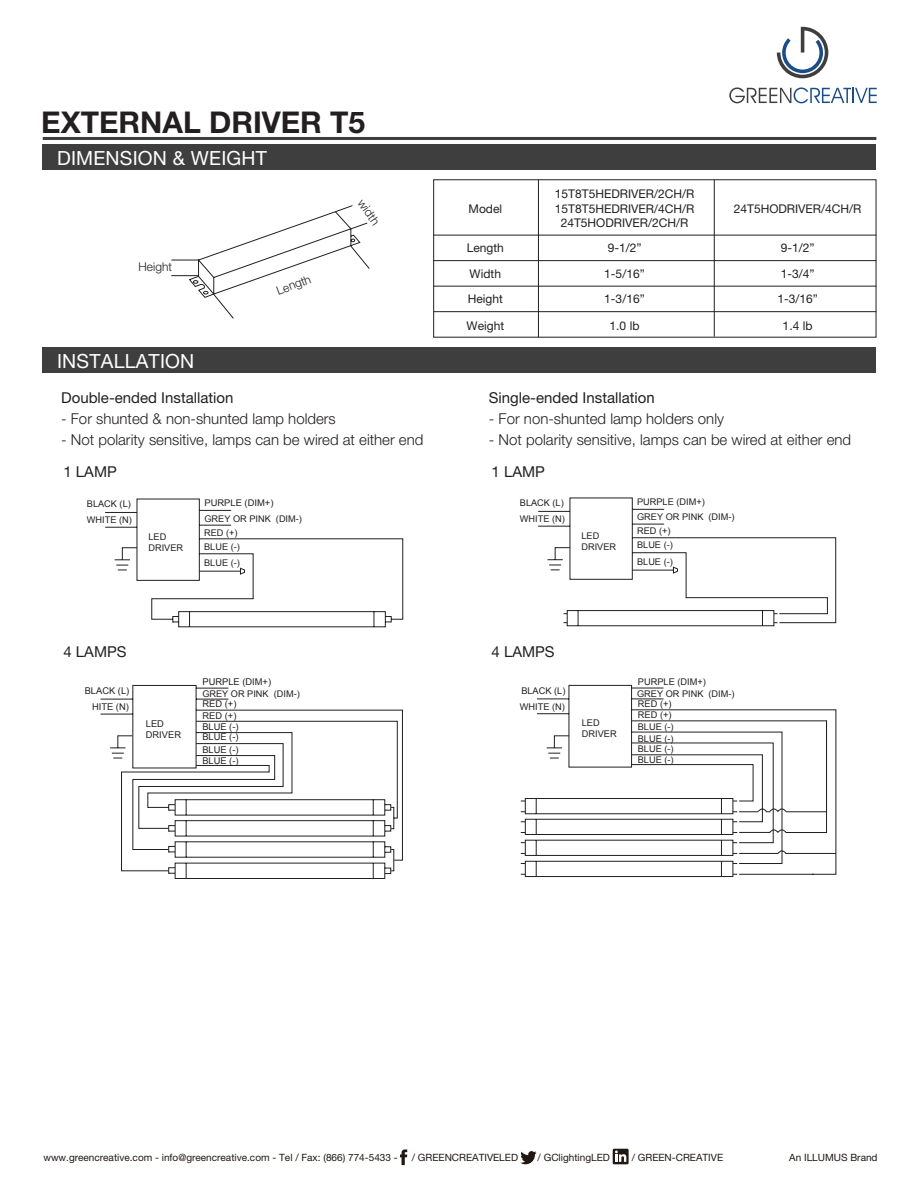
<style>
.page{position:relative;width:919px;height:1191px;background:#fff}
.page>*{position:absolute;margin:0;border:0;box-sizing:border-box;transform-origin:0 0}
.t1{font:700 30px "Helvetica Neue LT Pro";color:#231f20}
.t2{font:19.5px "Helvetica Neue LT Pro";letter-spacing:.01em;color:#fff}
.t3{font:300 15px "Helvetica Neue LT Pro";color:#231f20}
.t4{font:15px "Helvetica Neue LT Pro";color:#231f20}
.t5{font:12px/14.4px "Helvetica Neue LT Pro";color:#231f20}
.t6{font:300 12px "Helvetica Neue LT Pro";letter-spacing:-.01em;color:#231f20}
.t7{font:10.05px "Helvetica Neue LT Pro";color:#211814}
.t8{font:9.3px/11.2px "Arial";color:#231f20}
.t9{font:9.15px/10.9px "Arial";color:#231f20}
.s1{font-family:"Arial"}
</style>
<div class="page">
<hr style="left:433px;top:260px;width:443px;height:1px;background:#231f20">
<hr style="left:433px;top:235px;width:443px;height:1px;background:#231f20">
<hr style="left:433px;top:286px;width:443px;height:1px;background:#231f20">
<hr style="left:433px;top:311px;width:443px;height:1px;background:#231f20">
<hr style="left:538px;top:180px;width:1px;height:157px;background:#231f20">
<hr style="left:714px;top:180px;width:1px;height:157px;background:#231f20">
<div style="left:43px;top:145px;width:833px;height:25px;background:#3e3e3f"></div>
<hr style="left:43px;top:137px;width:833px;height:3px;background:#3e3e3f">
<svg style="left:776px;top:27px;width:52px;height:51px"></svg>
<svg style="left:729px;top:87px;width:147px;height:16px"></svg>
<div style="left:43px;top:348px;width:833px;height:25px;background:#3e3e3f"></div>
<svg style="left:105px;top:498px;width:298px;height:49px"></svg>
<svg style="left:114px;top:547px;width:455px;height:81px"></svg>
<svg style="left:100px;top:685px;width:303px;height:194px"></svg>
<svg style="left:121px;top:720px;width:277px;height:151px"></svg>
<svg style="left:524px;top:684px;width:312px;height:193px"></svg>
<hr style="left:739px;top:874px;width:74px;height:1px;background:#231f20">
<hr style="left:785px;top:853px;width:50px;height:1px;background:#231f20">
<svg style="left:630px;top:720px;width:197px;height:134px"></svg>
<svg style="left:537px;top:497px;width:299px;height:129px"></svg>
<svg style="left:171px;top:205px;width:199px;height:113px"></svg>
<svg style="left:400px;top:1149px;width:7px;height:16px"></svg>
<svg style="left:520px;top:1151px;width:16px;height:13px"></svg>
<svg style="left:612px;top:1148px;width:16px;height:16px"></svg>
<svg style="left:615px;top:1150px;width:11px;height:11px"></svg>
<h1 class="t1" style="left:41px;top:103px;width:325px">EXTERNAL DRIVER T5</h1>
<h2 class="t2" style="left:57px;top:145px;width:211px">DIMENSION &amp; WEIGHT</h2>
<h3 class="t6" style="left:138px;top:259px;width:35px">Height</h3>
<h2 class="t2" style="left:57px;top:348px;width:139px">INSTALLATION</h2>
<h3 class="t6" style="left:274px;top:284px;width:37px;rotate:-21deg">Length</h3>
<h3 class="t6" style="left:367px;top:196px;width:29px;rotate:55deg">width</h3>
<h3 class="t4" style="left:61px;top:388px;width:174px">Double-ended Installation</h3>
<h3 class="t3" style="left:61px;top:409px;width:276px">- For shunted &amp; non-shunted lamp holders</h3>
<h3 class="t3" style="left:61px;top:430px;width:364px">- Not polarity sensitive, lamps can be wired at either end</h3>
<h3 class="t4" style="left:63px;top:462px;width:55px">1 LAMP</h3>
<p class="t9" style="left:87px;top:496px;width:46px;line-height:15.8px">BLACK (L)<br>WHITE (N)</p>
<p class="t9" style="left:204px;top:495px;width:99px;line-height:15.9px">PURPLE (DIM+)<br>GREY OR PINK (DIM-)</p>
<p class="t9" style="left:148px;top:531px;width:36px">LED<br>DRIVER</p>
<p class="t9" style="left:204px;top:527px;width:35px">RED (+)</p>
<p class="t9" style="left:204px;top:539px;width:37px;line-height:15.5px">BLUE (-)<br>BLUE (-)</p>
<h3 class="t4" style="left:63px;top:642px;width:65px">4 LAMPS</h3>
<h3 class="t5" style="left:468px;top:201px;width:35px">Model</h3>
<h3 class="t5" style="left:555px;top:186px;width:141px;text-align:center">15T8T5HEDRIVER/2CH/R<br>15T8T5HEDRIVER/4CH/R<br>24T5HODRIVER/2CH/R</h3>
<h3 class="t5" style="left:467px;top:240px;width:39px">Length</h3>
<h3 class="t5" style="left:607px;top:240px;width:35px">9-1/2”</h3>
<h3 class="t5" style="left:733px;top:201px;width:129px">24T5HODRIVER/4CH/R</h3>
<h3 class="t5" style="left:780px;top:240px;width:35px">9-1/2”</h3>
<h3 class="t5" style="left:466px;top:260px;width:39px;line-height:26px">Width<br>Height<br>Weight</h3>
<h3 class="t5" style="left:604px;top:260px;width:42px;line-height:25.7px">1-5/16”<br>1-3/16”</h3>
<h3 class="t5" style="left:777px;top:260px;width:42px;line-height:25.7px">1-3/4”<br>1-3/16”</h3>
<h3 class="t5" style="left:609px;top:318px;width:31px">1.0 lb</h3>
<h3 class="t5" style="left:782px;top:318px;width:31px">1.4 lb</h3>
<h3 class="t4" style="left:489px;top:388px;width:167px">Single-ended Installatio<span class="s1">n</span></h3>
<h3 class="t3" style="left:489px;top:409px;width:237px">- For non-shunted lamp holders only</h3>
<h3 class="t3" style="left:489px;top:430px;width:364px">- Not polarity sensitive, lamps can be wired at either end</h3>
<h3 class="t4" style="left:491px;top:462px;width:55px">1 LAMP</h3>
<p class="t9" style="left:520px;top:495px;width:46px;line-height:15.8px">BLACK (L)<br>WHITE (N)</p>
<p class="t9" style="left:637px;top:496px;width:69px">PURPLE (DIM+)</p>
<p class="t9" style="left:637px;top:536px;width:37px;line-height:17px">BLUE (-)<br>BLUE (-)</p>
<p class="t9" style="left:637px;top:511px;width:99px">GREY OR PINK (DIM-)</p>
<p class="t9" style="left:637px;top:525px;width:35px">RED (+)</p>
<p class="t9" style="left:581px;top:530px;width:36px">LED<br>DRIVER</p>
<h3 class="t4" style="left:491px;top:642px;width:65px">4 LAMPS</h3>
<p class="t8" style="left:85px;top:682px;width:46px;line-height:15.9px;text-align:right">BLACK (L)<br>HITE (N)</p>
<p class="t8" style="left:146px;top:718px;width:37px">LED<br>DRIVER</p>
<p class="t8" style="left:202px;top:676px;width:70px">PURPLE (DIM+)</p>
<p class="t8" style="left:202px;top:722px;width:38px;line-height:10.1px">BLUE (-)<br>BLUE (-)</p>
<p class="t8" style="left:202px;top:744px;width:38px">BLUE (-)<br>BLUE (-)</p>
<p class="t9" style="left:638px;top:677px;width:69px">PURPLE (DIM+)</p>
<p class="t9" style="left:637px;top:720px;width:37px;line-height:12.1px">BLUE (-)<br>BLUE (-)</p>
<p class="t9" style="left:637px;top:743px;width:37px">BLUE (-)<br>BLUE (-)</p>
<p class="t9" style="left:520px;top:682px;width:47px;line-height:15.8px">BLACK (L)<br>WHITE (N)</p>
<p class="t9" style="left:202px;top:688px;width:99px">GREY OR PINK (DIM-)</p>
<p class="t9" style="left:637px;top:688px;width:99px">GREY OR PINK (DIM-)</p>
<p class="t9" style="left:638px;top:698px;width:35px;line-height:11.6px">RED (+)<br>RED (+)</p>
<p class="t8" style="left:202px;top:698px;width:35px;line-height:11.7px">RED (+)<br>RED (+)</p>
<p class="t9" style="left:581px;top:717px;width:36px">LED<br>DRIVER</p>
<p class="t7" style="left:43px;top:1151px;width:356px">www.greencreative.com - info@greencreative.com - Tel / Fax: (866) 774-5433 -</p>
<p class="t7" style="left:412px;top:1151px;width:108px">/ GREENCREATIVELED</p>
<p class="t7" style="left:537px;top:1151px;width:74px">/ GClightingLED</p>
<p class="t7" style="left:631px;top:1151px;width:93px">/ GREEN-CREATIVE</p>
<p class="t7" style="left:789px;top:1151px;width:90px">An ILLUMUS Brand</p>
</div>
